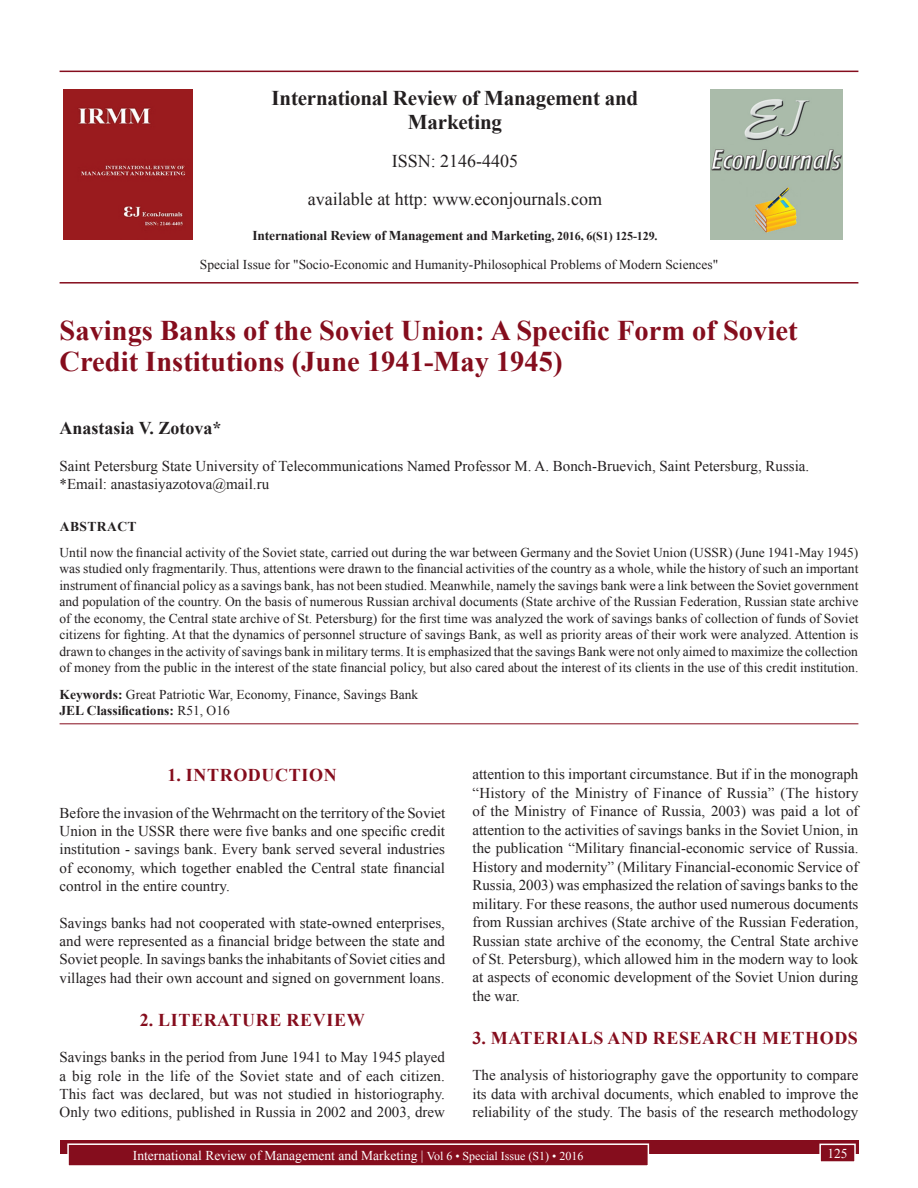
<style>
.page{position:relative;width:918px;height:1188px;background:#fff}
.page>*{position:absolute;margin:0;border:0;box-sizing:border-box;transform-origin:0 0}
.AT{font:700 28.5px/31.5px "Times New Roman";color:#850d1d}
.Issue_details{font:700 21px/24px "Times New Roman";letter-spacing:-.01em;color:#231f20;text-align:center}
.t1{font:700 18px "Times New Roman";letter-spacing:.035em;color:#850d1d}
.Issue_details-2{font:18px "Times New Roman";color:#231f20}
.AU{font:700 18px "Times New Roman";color:#231f20}
.TX{font:15px/18.5px "Times New Roman";color:#231f20;text-align:justify}
.AFF{font:15px/18px "Times New Roman";color:#231f20}
.ABS{font:13.5px/16.5px "Times New Roman";color:#231f20;text-align:justify}
.KWD{font:13.5px/16.2px "Times New Roman";color:#231f20}
.Folio{font:13.5px "Times New Roman";color:#fff}
.Issue_details-3{font:700 13.5px "Times New Roman";letter-spacing:-.01em;color:#231f20}
.ABSH{font:700 13.5px "Times New Roman";letter-spacing:.035em;color:#231f20}
.s1{font-size:12px}
.s2{font-weight:700}
</style>
<div class="page">
<div style="left:60px;top:1140px;width:798px;height:13px;background:#850d1d"></div>
<div style="left:68px;top:1144px;width:580px;height:22px;background:#850d1d"></div>
<div style="left:67px;top:1143px;width:582px;height:24px;border:2px solid #fff"></div>
<div style="left:820px;top:1144px;width:35px;height:18px;background:#850d1d"></div>
<div style="left:819px;top:1144px;width:37px;height:19px;border:2px solid #fff"></div>
<hr style="left:60px;top:71px;width:798px;height:1px;background:#850d1d">
<hr style="left:60px;top:282px;width:798px;height:2px;background:#850d1d">
<img style="left:64px;top:89px;width:129px;height:151px">
<img style="left:711px;top:89px;width:132px;height:150px">
<hr style="left:60px;top:723px;width:798px;height:1px;background:#850d1d">
<p class="Issue_details" style="left:272px;top:85px;width:368px">International Review of Management and<br>Marketing</p>
<p class="Issue_details-2" style="left:392px;top:148px;width:128px">ISSN: 2146-4405</p>
<p class="Issue_details-2" style="left:308px;top:186px;width:296px">available at http: www.econjournals.com</p>
<p class="Issue_details-3" style="left:252px;top:226px;width:407px">International Review of Management and Marketing<span class="s1">, 2016, 6(S1) 125-129.</span></p>
<p class="ABS" style="left:200px;top:256px;width:520px">Special Issue for "Socio-Economic and Humanity-Philosophical Problems of Modern Sciences"</p>
<p class="AT" style="left:60px;top:314px;width:739px">Savings Banks of the Soviet Union: A Specific Form of Soviet<br>Credit Institutions (June 1941-May 1945)</p>
<p class="AU" style="left:60px;top:415px;width:163px">Anastasia V. Zotova*</p>
<p class="AFF" style="left:60px;top:457px;width:751px">Saint Petersburg State University of Telecommunications Named Professor M. A. Bonch-Bruevich, Saint Petersburg, Russia. *Email: anastasiyazotova@mail.ru</p>
<p class="ABSH" style="left:60px;top:517px;width:78px">ABSTRACT</p>
<p class="ABS" style="left:60px;top:543px;width:800px">Until now the financial activity of the Soviet state, carried out during the war between Germany and the Soviet Union (USSR) (June 1941-May 1945) was studied only fragmentarily. Thus, attentions were drawn to the financial activities of the country as a whole, while the history of such an important instrument of financial policy as a savings bank, has not been studied. Meanwhile, namely the savings bank were a link between the Soviet government and population of the country. On the basis of numerous Russian archival documents (State archive of the Russian Federation, Russian state archive of the economy, the Central state archive of St. Petersburg) for the first time was analyzed the work of savings banks of collection of funds of Soviet citizens for fighting. At that the dynamics of personnel structure of savings Bank, as well as priority areas of their work were analyzed. Attention is drawn to changes in the activity of savings bank in military terms. It is emphasized that the savings Bank were not only aimed to maximize the collection of money from the public in the interest of the state financial policy, but also cared about the interest of its clients in the use of this credit institution.</p>
<p class="KWD" style="left:60px;top:686px;width:360px"><span class="s2">Keywords:</span> Great Patriotic War, Economy, Finance, Savings Bank<br><span class="s2">JEL Classifications:</span> R51, O16</p>
<h1 class="t1" style="left:168px;top:762px;width:171px">1. INTRODUCTION</h1>
<p class="TX" style="left:60px;top:803px;width:387px">Before the invasion of the Wehrmacht on the territory of the Soviet Union in the USSR there were five banks and one specific credit institution - savings bank. Every bank served several industries of economy, which together enabled the Central state financial control in the entire country.</p>
<p class="TX" style="left:60px;top:913px;width:387px">Savings banks had not cooperated with state-owned enterprises, and were represented as a financial bridge between the state and Soviet people. In savings banks the inhabitants of Soviet cities and villages had their own account and signed on government loans.</p>
<h1 class="t1" style="left:140px;top:1007px;width:226px">2. LITERATURE REVIEW</h1>
<p class="TX" style="left:60px;top:1047px;width:387px">Savings banks in the period from June 1941 to May 1945 played a big role in the life of the Soviet state and of each citizen.<br>This fact was declared, but was not studied in historiography.<br>Only two editions, published in Russia in 2002 and 2003, drew</p>
<p class="TX" style="left:472px;top:765px;width:388px">attention to this important circumstance. But if in the monograph “History of the Ministry of Finance of Russia” (The history of the Ministry of Finance of Russia, 2003) was paid a lot of attention to the activities of savings banks in the Soviet Union, in the publication “Military financial-economic service of Russia.<br>History and modernity” (Military Financial-economic Service of Russia, 2003) was emphasized the relation of savings banks to the military. For these reasons, the author used numerous documents from Russian archives (State archive of the Russian Federation, Russian state archive of the economy, the Central State archive of St. Petersburg), which allowed him in the modern way to look at aspects of economic development of the Soviet Union during the war.</p>
<h1 class="t1" style="left:472px;top:1025px;width:387px">3. MATERIALS AND RESEARCH METHODS</h1>
<p class="TX" style="left:472px;top:1066px;width:387px">The analysis of historiography gave the opportunity to compare its data with archival documents, which enabled to improve the reliability of the study. The basis of the research methodology</p>
<p class="Folio" style="left:133px;top:1146px;width:452px">International Review of Management and Marketing | <span class="s1">Vol 6 • Special Issue (S1) • 2016</span></p>
<p class="Folio" style="left:827px;top:1144px;width:22px">125</p>
</div>
